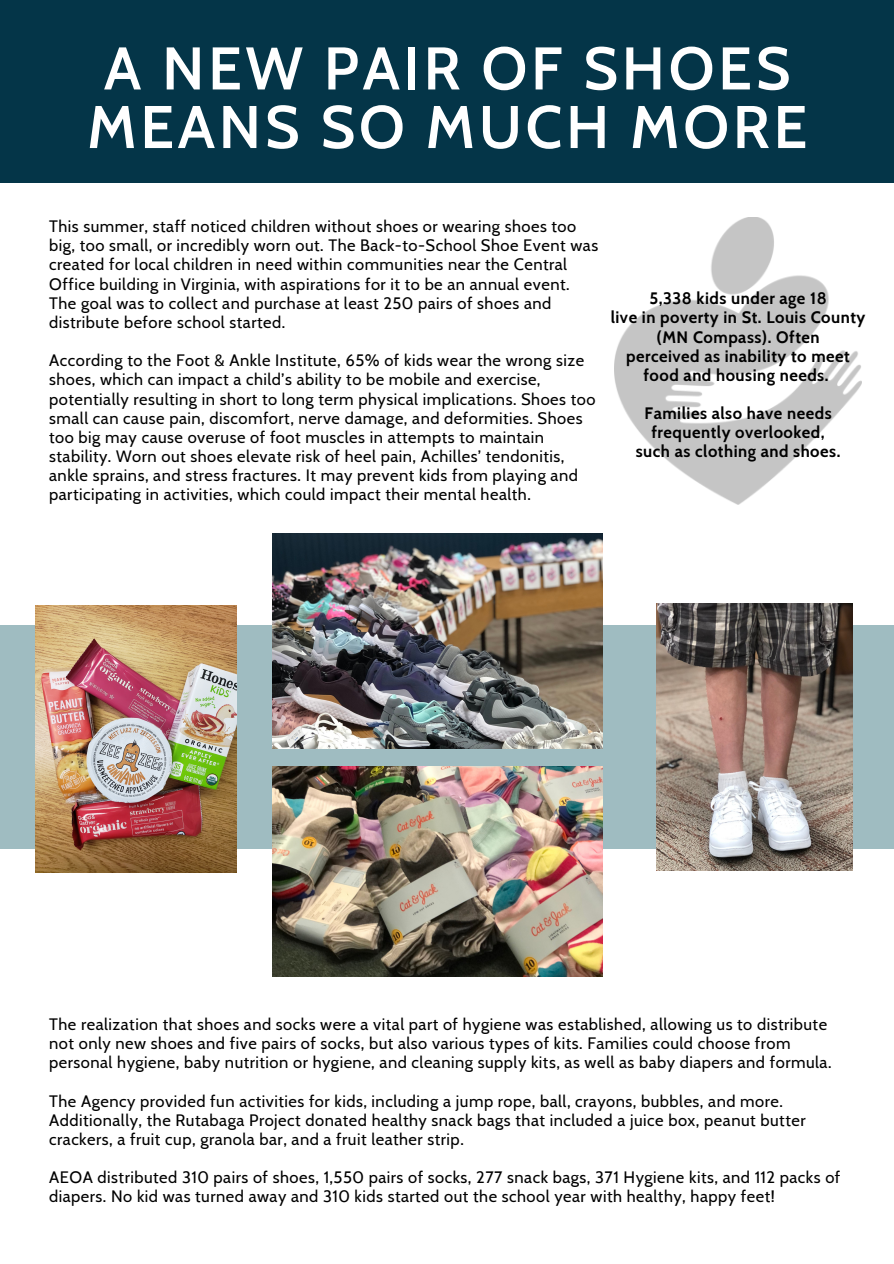
<style>
.page{position:relative;width:894px;height:1264px;background:#fff}
.page>*{position:absolute;margin:0;border:0;box-sizing:border-box;transform-origin:0 0}
.t1{font:600 60px/58.5px "Cabin";letter-spacing:.06em;color:#fff}
.t2{font:16.5px/19.2px "Cabin";letter-spacing:.03em;color:#000}
.t3{font:700 16.5px/19.2px "Cabin";letter-spacing:.03em;color:#000;text-align:center}
</style>
<div class="page">
<div style="left:0;top:0;width:893px;height:182px;background:#043548"></div>
<img style="left:614px;top:217px;width:247px;height:287px">
<div style="left:0;top:625px;width:893px;height:223px;background:#9fbcc1"></div>
<img style="left:272px;top:533px;width:330px;height:215px">
<img style="left:656px;top:603px;width:196px;height:267px">
<img style="left:36px;top:605px;width:200px;height:267px">
<img style="left:272px;top:766px;width:330px;height:210px">
<p class="t1" style="left:87px;top:39px;width:721px">A NEW PAIR OF SHOES<br>MEANS SO MUCH MORE</p>
<p class="t2" style="left:49px;top:217px;width:550px">This summer, staff noticed children without shoes or wearing shoes too big, too small, or incredibly worn out. The Back-to-School Shoe Event was created for local children in need within communities near the Central Office building in Virginia, with aspirations for it to be an annual event.<br>The goal was to collect and purchase at least 250 pairs of shoes and distribute before school started.</p>
<p class="t2" style="left:49px;top:351px;width:547px">According to the Foot &amp; Ankle Institute, 65% of kids wear the wrong size shoes, which can impact a child’s ability to be mobile and exercise, potentially resulting in short to long term physical implications. Shoes too small can cause pain, discomfort, nerve damage, and deformities. Shoes too big may cause overuse of foot muscles in attempts to maintain stability. Worn out shoes elevate risk of heel pain, Achilles’ tendonitis, ankle sprains, and stress fractures. It may prevent kids from playing and participating in activities, which could impact their mental health.</p>
<p class="t3" style="left:649px;top:289px;width:179px">5,338 kids under age 18</p>
<p class="t3" style="left:610px;top:308px;width:256px">live in poverty in St. Louis County (MN Compass). Often</p>
<p class="t3" style="left:626px;top:346px;width:225px">perceived as inability to meet</p>
<p class="t3" style="left:643px;top:365px;width:186px">food and housing needs.</p>
<p class="t3" style="left:644px;top:403px;width:188px">Families also have needs frequently overlooked,</p>
<p class="t3" style="left:635px;top:442px;width:206px">such as clothing and shoes.</p>
<p class="t2" style="left:49px;top:1014px;width:783px">The realization that shoes and socks were a vital part of hygiene was established, allowing us to distribute not only new shoes and five pairs of socks, but also various types of kits. Families could choose from personal hygiene, baby nutrition or hygiene, and cleaning supply kits, as well as baby diapers and formula.</p>
<p class="t2" style="left:49px;top:1091px;width:757px">The Agency provided fun activities for kids, including a jump rope, ball, crayons, bubbles, and more.<br>Additionally, the Rutabaga Project donated healthy snack bags that included a juice box, peanut butter crackers, a fruit cup, granola bar, and a fruit leather strip.</p>
<p class="t2" style="left:49px;top:1167px;width:792px">AEOA distributed 310 pairs of shoes, 1,550 pairs of socks, 277 snack bags, 371 Hygiene kits, and 112 packs of diapers. No kid was turned away and 310 kids started out the school year with healthy, happy feet!</p>
</div>
